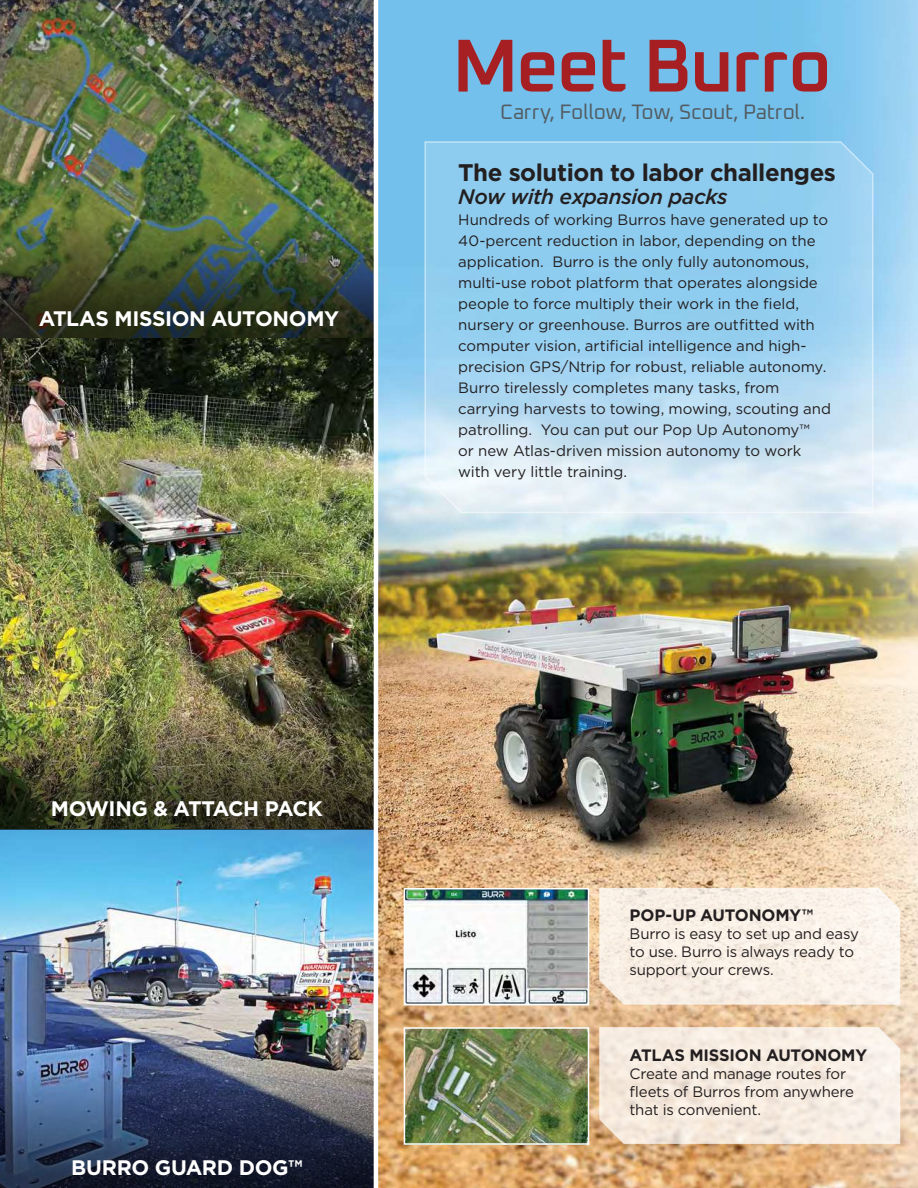
<style>
.page{position:relative;width:918px;height:1188px;background:#fff}
.page>*{position:absolute;margin:0;border:0;box-sizing:border-box;transform-origin:0 0}
.t1{font:600 75px "Oxanium";letter-spacing:-.035em;color:#a62023}
.t2{font:700 24px "Gotham";letter-spacing:-.02em;color:#231f20}
.t3{font:700 21px "Gotham";letter-spacing:-.02em;color:#fff}
.t4{font:21px "Oxanium";letter-spacing:-.01em;color:#535c62}
.t5{font:italic 500 21px "Gotham";letter-spacing:-.025em;color:#231f20}
.t6{font:700 16.5px "Gotham";letter-spacing:-.01em;color:#231f20}
.t7{font:15px/21px "Gotham";letter-spacing:-.005em;color:#231f20}
</style>
<div class="page">
<img style="left:0;top:0;width:918px;height:1188px">
<img style="left:407px;top:891px;width:179px;height:112px">
<div style="left:404px;top:888px;width:185px;height:118px;border:2px solid #fff"></div>
<svg style="left:599px;top:887px;width:302px;height:118px;background:#f7eee4"></svg>
<img style="left:0;top:208px;width:374px;height:131px">
<svg style="left:425px;top:142px;width:448px;height:371px;background:#a8d6f1"></svg>
<img style="left:0;top:699px;width:374px;height:130px">
<svg style="left:0;top:1057px;width:374px;height:131px;background:#3a4660"></svg>
<img style="left:407px;top:1030px;width:179px;height:112px">
<div style="left:404px;top:1027px;width:185px;height:118px;border:2px solid #fff"></div>
<svg style="left:599px;top:1027px;width:302px;height:118px;background:#f4e9dd"></svg>
<hr style="left:374px;top:0;width:4px;height:1188px;background:#fff">
<h3 class="t3" style="left:39px;top:309px;width:302px">ATLAS MISSION AUTONOMY</h3>
<h1 class="t1" style="left:452px;top:18px;width:381px">Meet Burro</h1>
<h3 class="t4" style="left:500px;top:99px;width:307px">Carry, Follow, Tow, Scout, Patrol.</h3>
<h2 class="t2" style="left:458px;top:162px;width:379px">The solution to labor challenges</h2>
<h3 class="t5" style="left:458px;top:187px;width:271px">Now with expansion packs</h3>
<p class="t7" style="left:458px;top:210px;width:374px">Hundreds of working Burros have generated up to 40-percent reduction in labor, depending on the application. Burro is the only fully autonomous, multi-use robot platform that operates alongside people to force multiply their work in the field, nursery or greenhouse. Burros are outfitted with computer vision, artificial intelligence and high&shy;precision GPS/Ntrip for robust, reliable autonomy.<br>Burro tirelessly completes many tasks, from carrying harvests to towing, mowing, scouting and patrolling. You can put our Pop Up Autonomy™<br>or new Atlas-driven mission autonomy to work with very little training.</p>
<h3 class="t3" style="left:51px;top:799px;width:273px">MOWING &amp; ATTACH PACK</h3>
<h3 class="t3" style="left:71px;top:1158px;width:233px">BURRO GUARD DOG™</h3>
<p class="t6" style="left:630px;top:908px;width:185px">POP-UP AUTONOMY™</p>
<p class="t7" style="left:630px;top:926px;width:231px;line-height:18px">Burro is easy to set up and easy to use. Burro is always ready to support your crews.</p>
<p class="t6" style="left:630px;top:1048px;width:239px">ATLAS MISSION AUTONOMY</p>
<p class="t7" style="left:630px;top:1065px;width:226px;line-height:18px">Create and manage routes for fleets of Burros from anywhere that is convenient.</p>
</div>
